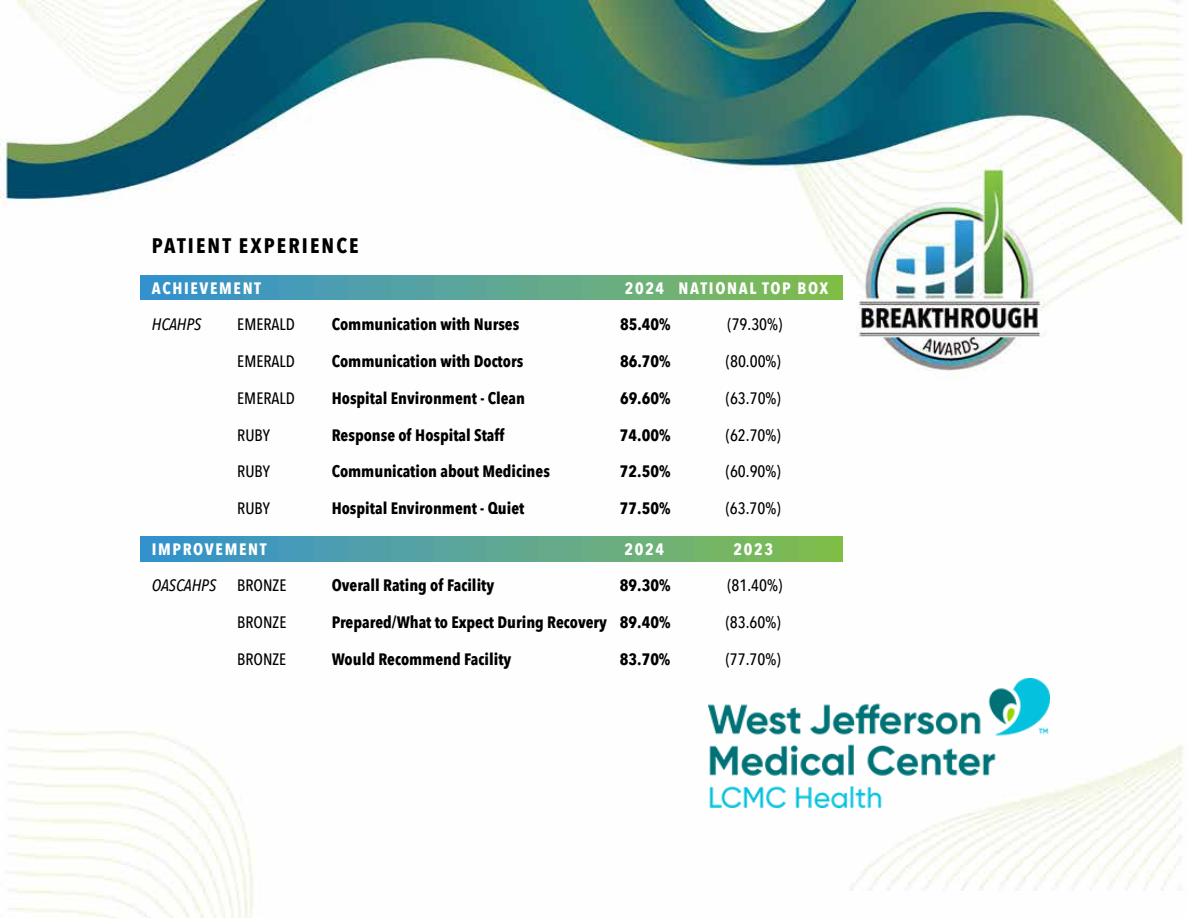
<style>
.page{position:relative;width:1188px;height:918px;background:#fff}
.page>*{position:absolute;margin:0;border:0;box-sizing:border-box;transform-origin:0 0}
.t1{font:700 21px "Avenir Next Condensed";letter-spacing:.1em;color:#000}
.t2{font:700 16.5px "Avenir Next Condensed";color:#000}
.t3{font:500 16.5px "Avenir Next Condensed";color:#000}
.t4{font:700 16.5px "Avenir Next Condensed";letter-spacing:.1em;color:#fff}
.t5{font:italic 500 16.5px "Avenir Next Condensed";color:#000}
</style>
<div class="page">
<img style="left:1px;top:1px;width:1184px;height:917px">
<img style="left:708px;top:679px;width:341px;height:128px">
<img style="left:140px;top:275px;width:702px;height:25px">
<img style="left:140px;top:537px;width:702px;height:24px">
<p class="t1" style="left:152px;top:233px;width:208px">PATIENT EXPERIENCE</p>
<p class="t4" style="left:152px;top:278px;width:111px">ACHIEVEMENT</p>
<p class="t4" style="left:625px;top:278px;width:205px">2024 NATIONAL TOP BOX</p>
<p class="t5" style="left:152px;top:315px;width:51px">HCAHPS</p>
<p class="t3" style="left:237px;top:315px;width:59px">EMERALD</p>
<p class="t2" style="left:332px;top:315px;width:189px">Communication with Nurses</p>
<p class="t2" style="left:620px;top:315px;width:52px">85.40%</p>
<p class="t3" style="left:727px;top:315px;width:56px">(79.30%)</p>
<p class="t3" style="left:237px;top:351px;width:59px">EMERALD</p>
<p class="t2" style="left:332px;top:351px;width:193px">Communication with Doctors</p>
<p class="t2" style="left:620px;top:351px;width:52px">86.70%</p>
<p class="t3" style="left:726px;top:351px;width:56px">(80.00%)</p>
<p class="t3" style="left:237px;top:388px;width:59px">EMERALD</p>
<p class="t2" style="left:332px;top:388px;width:195px">Hospital Environment - Clean</p>
<p class="t2" style="left:620px;top:388px;width:52px">69.60%</p>
<p class="t3" style="left:726px;top:388px;width:56px">(63.70%)</p>
<p class="t3" style="left:237px;top:425px;width:34px">RUBY</p>
<p class="t2" style="left:332px;top:425px;width:174px">Response of Hospital Staff</p>
<p class="t2" style="left:620px;top:425px;width:52px">74.00%</p>
<p class="t3" style="left:726px;top:425px;width:56px">(62.70%)</p>
<p class="t3" style="left:237px;top:462px;width:34px">RUBY</p>
<p class="t2" style="left:332px;top:462px;width:220px">Communication about Medicines</p>
<p class="t2" style="left:620px;top:462px;width:52px">72.50%</p>
<p class="t3" style="left:726px;top:462px;width:56px">(60.90%)</p>
<p class="t3" style="left:237px;top:498px;width:34px">RUBY</p>
<p class="t2" style="left:332px;top:498px;width:194px">Hospital Environment - Quiet</p>
<p class="t2" style="left:620px;top:498px;width:52px">77.50%</p>
<p class="t3" style="left:726px;top:498px;width:56px">(63.70%)</p>
<p class="t4" style="left:152px;top:539px;width:116px">IMPROVEMENT</p>
<p class="t4" style="left:625px;top:539px;width:41px">2024</p>
<p class="t4" style="left:733px;top:539px;width:41px">2023</p>
<p class="t5" style="left:152px;top:576px;width:66px">OASCAHPS</p>
<p class="t3" style="left:237px;top:576px;width:51px">BRONZE</p>
<p class="t2" style="left:332px;top:576px;width:164px">Overall Rating of Facility</p>
<p class="t2" style="left:620px;top:576px;width:52px">89.30%</p>
<p class="t3" style="left:727px;top:576px;width:56px">(81.40%)</p>
<p class="t3" style="left:237px;top:612px;width:51px">BRONZE</p>
<p class="t2" style="left:332px;top:612px;width:340px">Prepared/What to Expect During Recovery 89.40%</p>
<p class="t3" style="left:726px;top:612px;width:56px">(83.60%)</p>
<p class="t3" style="left:237px;top:649px;width:51px">BRONZE</p>
<p class="t2" style="left:332px;top:649px;width:181px">Would Recommend Facility</p>
<p class="t2" style="left:620px;top:649px;width:52px">83.70%</p>
<p class="t3" style="left:726px;top:649px;width:56px">(77.70%)</p>
</div>
